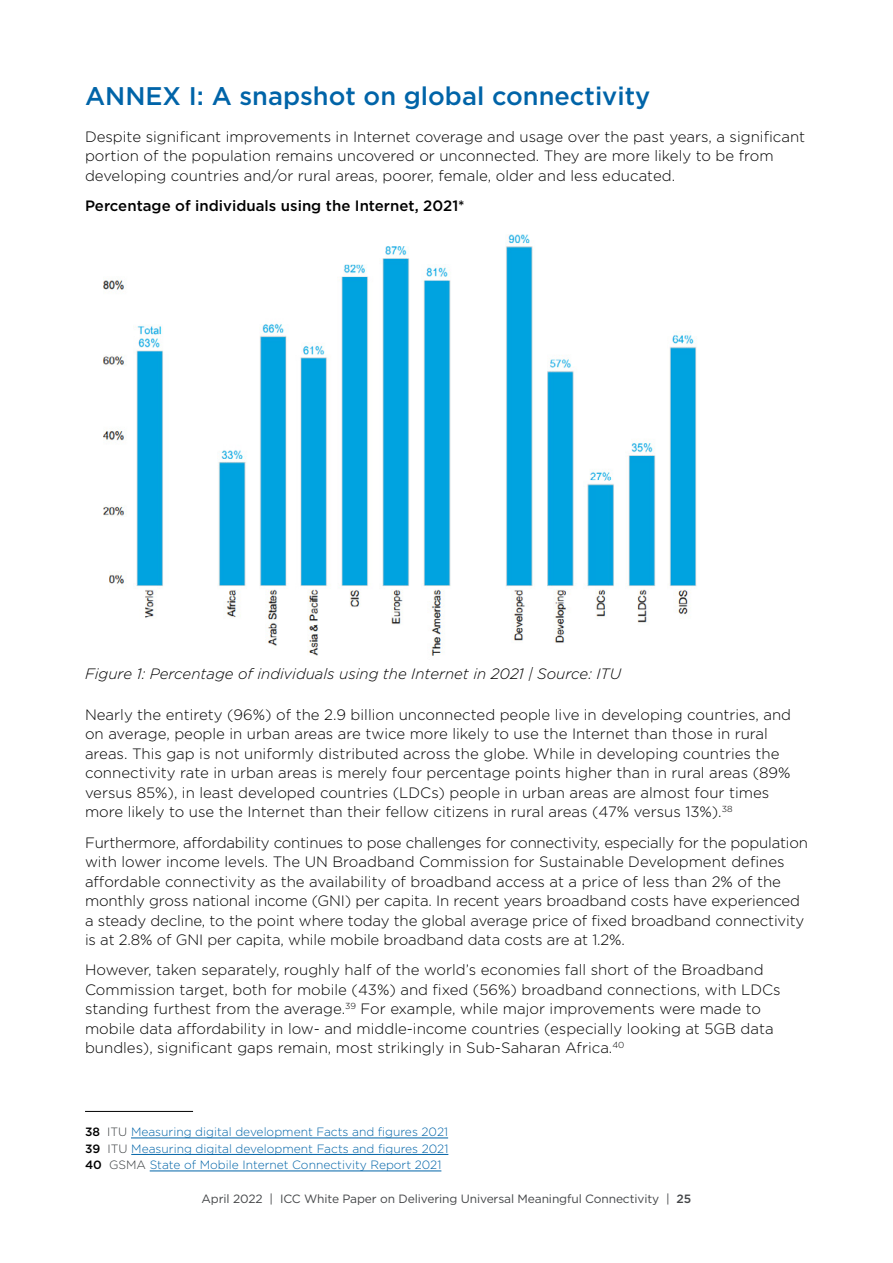
<style>
.page{position:relative;width:893px;height:1263px;background:#fff}
.page>*{position:absolute;margin:0;border:0;box-sizing:border-box;transform-origin:0 0}
.t1{font:500 25.5px "Gotham";color:#0064a8}
.t2{font:300 15px/19.5px "Gotham";color:#000}
.t3{font:italic 300 15px "Gotham";color:#000}
.t4{font:500 15px "Gotham";color:#000}
.t5{font:300 12px/16.5px "Gotham";color:#0064a8;text-align:justify}
.t6{font:12px "Gotham";letter-spacing:-.01em;color:#444648}
.s1{font-weight:500;color:#000}
.s2{color:#363a3c}
.s3{font-weight:500}
</style>
<div class="page">
<img style="left:103px;top:234px;width:594px;height:422px">
<hr style="left:85px;top:1111px;width:108px;height:1px;background:#000">
<hr style="left:131px;top:1137px;width:317px;height:1px;background:#0064a8">
<hr style="left:131px;top:1154px;width:317px;height:1px;background:#0064a8">
<hr style="left:150px;top:1170px;width:291px;height:1px;background:#0064a8">
<h1 class="t1" style="left:85px;top:80px;width:567px">ANNEX I: A snapshot on global connectivity</h1>
<p class="t2" style="left:85px;top:126px;width:722px">Despite significant improvements in Internet coverage and usage over the past years, a significant portion of the population remains uncovered or unconnected. They are more likely to be from developing countries and/or rural areas, poorer, female, older and less educated.</p>
<p class="t4" style="left:85px;top:196px;width:381px">Percentage of individuals using the Internet, 2021*</p>
<p class="t3" style="left:85px;top:664px;width:538px">Figure 1: Percentage of individuals using the Internet in 2021 | Source: ITU</p>
<p class="t2" style="left:85px;top:704px;width:708px">Nearly the entirety (96%) of the 2.9 billion unconnected people live in developing countries, and on average, people in urban areas are twice more likely to use the Internet than those in rural areas. This gap is not uniformly distributed across the globe. While in developing countries the connectivity rate in urban areas is merely four percentage points higher than in rural areas (89% versus 85%), in least developed countries (LDCs) people in urban areas are almost four times more likely to use the Internet than their fellow citizens in rural areas (47% versus 13%).<sup>38</sup></p>
<p class="t2" style="left:85px;top:832px;width:724px">Furthermore, affordability continues to pose challenges for connectivity, especially for the population with lower income levels. The UN Broadband Commission for Sustainable Development defines affordable connectivity as the availability of broadband access at a price of less than 2% of the monthly gross national income (GNI) per capita. In recent years broadband costs have experienced a steady decline, to the point where today the global average price of fixed broadband connectivity is at 2.8% of GNI per capita, while mobile broadband data costs are at 1.2%.</p>
<p class="t2" style="left:85px;top:960px;width:697px">However, taken separately, roughly half of the world’s economies fall short of the Broadband Commission target, both for mobile (43%) and fixed (56%) broadband connections, with LDCs standing furthest from the average.<sup>39</sup> For example, while major improvements were made to mobile data affordability in low- and middle-income countries (especially looking at 5GB data bundles), significant gaps remain, most strikingly in Sub-Saharan Africa.<sup>40</sup></p>
<p class="t5" style="left:85px;top:1123px;width:365px"><span class="s1">38</span> <span class="s2">ITU</span> Measuring digital development Facts and figures 2021<br><span class="s1">39</span> <span class="s2">ITU</span> Measuring digital development Facts and figures 2021<br><span class="s1">40</span> <span class="s2">GSMA</span> State of Mobile Internet Connectivity Report 2021</p>
<p class="t6" style="left:202px;top:1191px;width:491px">April 2022 | ICC White Paper on Delivering Universal Meaningful Connectivity | <span class="s3">25</span></p>
</div>
